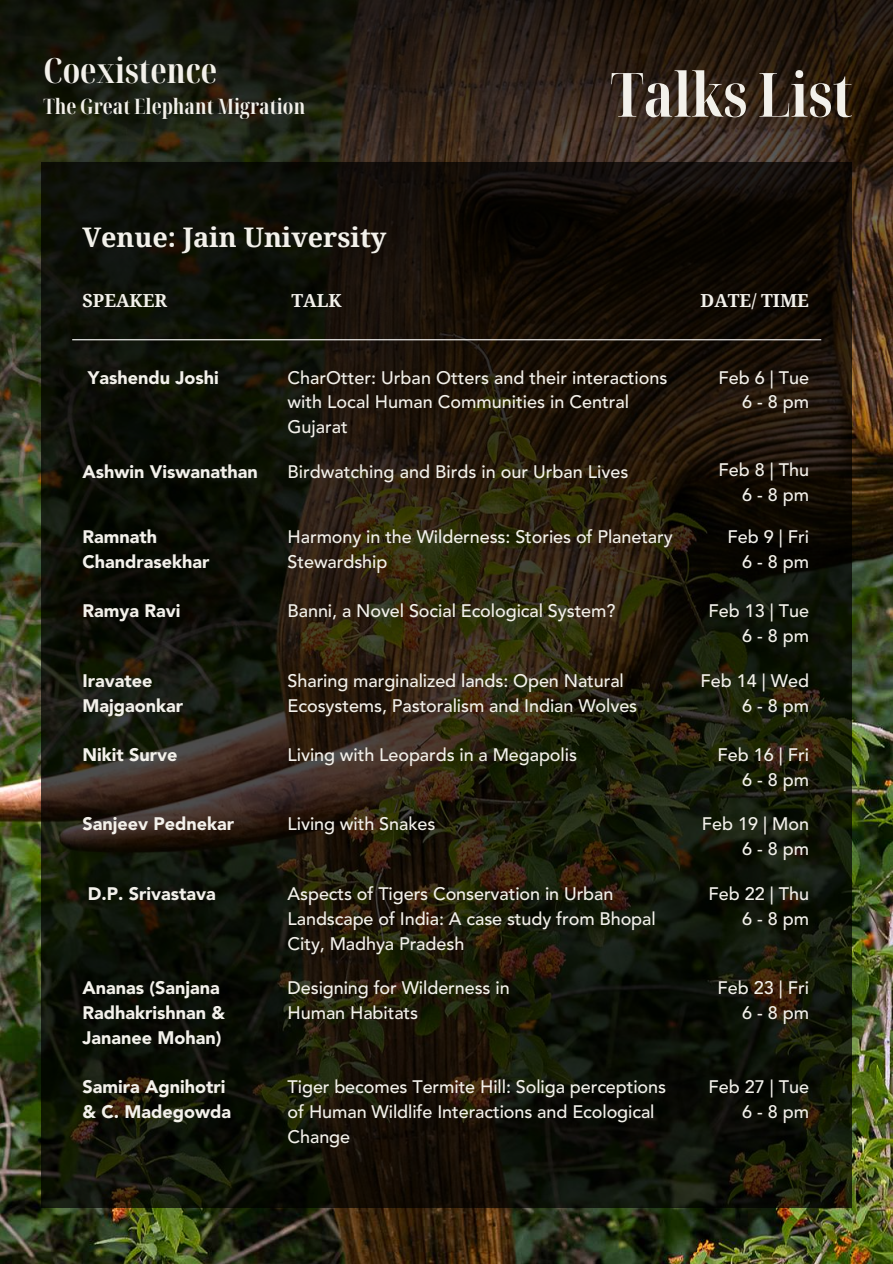
<style>
.page{position:relative;width:893px;height:1264px;background:#fff}
.page>*{position:absolute;margin:0;border:0;box-sizing:border-box;transform-origin:0 0}
.t1{font:700 extra-condensed 61.05px "Noto Serif Display";color:#f3f1eb}
.t2{font:700 extra-condensed 34.8px "Noto Serif Display";color:#f3f1eb}
.t3{font:700 27px "Noto Serif";color:#f3f1eb}
.t4{font:700 extra-condensed 21.3px "Noto Serif Display";color:#f3f1eb}
.t5{font:500 18px/24.8px "Avenir LT Std";letter-spacing:-.005em;color:#f3f1eb;text-align:right}
.t6{font:900 18px/24.8px "Avenir LT Std";color:#f3f1eb}
.t7{font:700 18px "Noto Serif";color:#f3f1eb}
</style>
<div class="page">
<img style="left:0;top:748px;width:892px;height:515px">
<svg style="left:41px;top:748px;width:811px;height:459px;background:#17170a"></svg>
<img style="left:0;top:0;width:892px;height:748px">
<hr style="left:72px;top:339px;width:749px;height:1px;background:#fff">
<h2 class="t2" style="left:44px;top:46px;width:175px">Coexistence</h2>
<p class="t4" style="left:44px;top:91px;width:263px">The Great Elephant Migration</p>
<h3 class="t3" style="left:82px;top:218px;width:306px">Venue: Jain University</h3>
<h1 class="t1" style="left:610px;top:51px;width:243px">Talks List</h1>
<p class="t7" style="left:82px;top:288px;width:86px">SPEAKER</p>
<p class="t7" style="left:291px;top:288px;width:52px">TALK</p>
<p class="t7" style="left:700px;top:288px;width:110px">DATE/ TIME</p>
<p class="t6" style="left:88px;top:366px;width:132px">Yashendu Joshi</p>
<p class="t6" style="left:82px;top:460px;width:177px">Ashwin Viswanathan</p>
<p class="t6" style="left:82px;top:526px;width:128px">Ramnath<br>Chandrasekhar</p>
<p class="t6" style="left:82px;top:600px;width:100px">Ramya Ravi</p>
<p class="t6" style="left:82px;top:670px;width:102px">Iravatee<br>Majgaonkar</p>
<p class="t6" style="left:82px;top:744px;width:97px">Nikit Surve</p>
<p class="t6" style="left:82px;top:813px;width:153px">Sanjeev Pednekar</p>
<p class="t6" style="left:88px;top:883px;width:129px">D.P. Srivastava</p>
<p class="t6" style="left:82px;top:977px;width:144px">Ananas (Sanjana<br>Radhakrishnan &amp;<br>Jananee Mohan)</p>
<p class="t6" style="left:82px;top:1076px;width:150px">Samira Agnihotri &amp; C. Madegowda</p>
<p class="t5" style="left:287px;top:366px;width:381px;text-align:left">CharOtter: Urban Otters and their interactions with Local Human Communities in Central<br>Gujarat</p>
<p class="t5" style="left:287px;top:460px;width:342px">Birdwatching and Birds in our Urban Lives</p>
<p class="t5" style="left:287px;top:526px;width:386px;text-align:left">Harmony in the Wilderness: Stories of Planetary<br>Stewardship</p>
<p class="t5" style="left:287px;top:600px;width:329px">Banni, a Novel Social Ecological System?</p>
<p class="t5" style="left:287px;top:670px;width:351px;text-align:left">Sharing marginalized lands: Open Natural<br>Ecosystems, Pastoralism and Indian Wolves</p>
<p class="t5" style="left:287px;top:744px;width:291px">Living with Leopards in a Megapolis</p>
<p class="t5" style="left:287px;top:813px;width:149px">Living with Snakes</p>
<p class="t5" style="left:287px;top:883px;width:369px;text-align:left">Aspects of Tigers Conservation in Urban<br>Landscape of India: A case study from Bhopal<br>City, Madhya Pradesh</p>
<p class="t5" style="left:287px;top:977px;width:223px;text-align:left">Designing for Wilderness in<br>Human Habitats</p>
<p class="t5" style="left:287px;top:1076px;width:380px;text-align:left">Tiger becomes Termite Hill: Soliga perceptions of Human Wildlife Interactions and Ecological<br>Change</p>
<p class="t5" style="left:718px;top:366px;width:92px">Feb 6 | Tue<br>6-8pm</p>
<p class="t5" style="left:718px;top:459px;width:92px">Feb 8 | Thu<br>6-8pm</p>
<p class="t5" style="left:727px;top:526px;width:83px">Feb 9 | Fri<br>6-8pm</p>
<p class="t5" style="left:708px;top:600px;width:102px">Feb 13 | Tue<br>6-8pm</p>
<p class="t5" style="left:700px;top:670px;width:110px">Feb 14 | Wed<br>6-8pm</p>
<p class="t5" style="left:717px;top:744px;width:93px">Feb 16 | Fri<br>6-8pm</p>
<p class="t5" style="left:701px;top:813px;width:109px">Feb 19 | Mon<br>6-8pm</p>
<p class="t5" style="left:708px;top:883px;width:102px">Feb 22 | Thu<br>6-8pm</p>
<p class="t5" style="left:717px;top:977px;width:93px">Feb 23 | Fri<br>6-8pm</p>
<p class="t5" style="left:708px;top:1076px;width:102px">Feb 27 | Tue<br>6-8pm</p>
</div>
